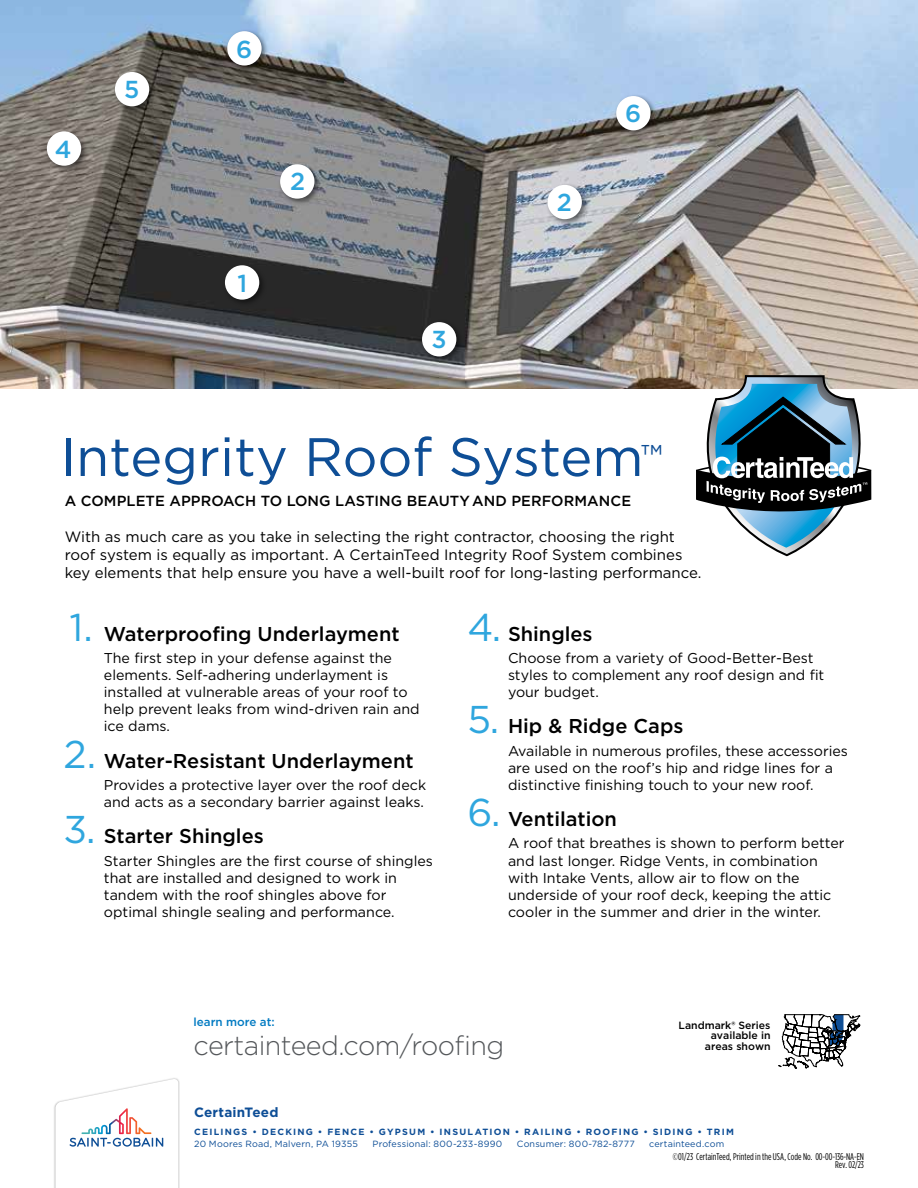
<style>
.page{position:relative;width:918px;height:1188px;background:#fff}
.page>*{position:absolute;margin:0;border:0;box-sizing:border-box;transform-origin:0 0}
.t1{font:54px "Gotham";color:#0e4e96}
.t2{font:300 27px "Gotham";letter-spacing:-.02em;color:#54575a}
.t3{font:500 24.6px "Gotham";color:#2fa6de}
.t4{font:500 20.1px "Gotham";color:#000}
.t5{font:15px/18px "Gotham";color:#000}
.t6{font:500 14.7px "Gotham";letter-spacing:.005em;color:#000}
.t7{font:14.25px/17.1px "Gotham";color:#000}
.t8{font:700 13.5px "Gotham";letter-spacing:.015em;color:#0e4e96}
.t9{font:500 11.7px "Gotham";color:#007ac2}
.t10{font:500 10.5px/10.8px "Gotham";color:#000;text-align:right}
.t11{font:9.75px/8.2px "Gotham Condensed";letter-spacing:.005em;color:#000;text-align:right}
.t12{font:9px "Gotham";letter-spacing:.02em;color:#0e4e96}
.t13{font:700 9px "Gotham";letter-spacing:.135em;color:#0e4e96}
.s1{font-weight:400;font-size:38.7px;color:#2fa6de}
</style>
<div class="page">
<img style="left:0;top:0;width:918px;height:389px">
<div style="left:112px;top:69px;width:45px;height:45px;background:#000;opacity:.5"></div>
<div style="left:115px;top:72px;width:34px;height:34px;background:#fff;border-radius:50%"></div>
<div style="left:225px;top:29px;width:45px;height:44px;background:#000;opacity:.5"></div>
<div style="left:227px;top:31px;width:35px;height:35px;background:#fff;border-radius:50%"></div>
<div style="left:44px;top:129px;width:45px;height:45px;background:#000;opacity:.5"></div>
<div style="left:47px;top:131px;width:34px;height:35px;background:#fff;border-radius:50%"></div>
<div style="left:278px;top:162px;width:44px;height:45px;background:#000;opacity:.5"></div>
<div style="left:280px;top:164px;width:34px;height:35px;background:#fff;border-radius:50%"></div>
<div style="left:545px;top:182px;width:45px;height:45px;background:#000;opacity:.5"></div>
<div style="left:548px;top:185px;width:34px;height:34px;background:#fff;border-radius:50%"></div>
<div style="left:419px;top:320px;width:45px;height:44px;background:#000;opacity:.5"></div>
<div style="left:422px;top:322px;width:34px;height:34px;background:#fff;border-radius:50%"></div>
<div style="left:614px;top:93px;width:44px;height:45px;background:#000;opacity:.5"></div>
<div style="left:616px;top:96px;width:35px;height:34px;background:#fff;border-radius:50%"></div>
<div style="left:222px;top:263px;width:45px;height:45px;background:#000;opacity:.5"></div>
<div style="left:225px;top:265px;width:34px;height:35px;background:#fff;border-radius:50%"></div>
<svg style="left:677px;top:375px;width:208px;height:181px"></svg>
<svg style="left:779px;top:1015px;width:81px;height:54px"></svg>
<div style="left:53px;top:1077px;width:127px;height:111px;background:#000;opacity:.3"></div>
<svg style="left:55px;top:1079px;width:123px;height:109px"></svg>
<h3 class="t3" style="left:55px;top:133px;width:18px">4</h3>
<h3 class="t3" style="left:124px;top:73px;width:17px">5</h3>
<h3 class="t3" style="left:236px;top:33px;width:18px">6</h3>
<h3 class="t3" style="left:237px;top:267px;width:11px">1</h3>
<h3 class="t3" style="left:290px;top:165px;width:17px">2</h3>
<h3 class="t3" style="left:431px;top:323px;width:17px">3</h3>
<h3 class="t3" style="left:557px;top:186px;width:17px">2</h3>
<h3 class="t3" style="left:625px;top:97px;width:18px">6</h3>
<h1 class="t1" style="left:60px;top:422px;width:604px">Integrity Roof System<sup>™</sup></h1>
<p class="t6" style="left:65px;top:491px;width:568px">A COMPLETE APPROACH TO LONG LASTING BEAUTY AND PERFORMANCE</p>
<p class="t5" style="left:65px;top:527px;width:638px">With as much care as you take in selecting the right contractor, choosing the right roof system is equally as important. A CertainTeed Integrity Roof System combines key elements that help ensure you have a well-built roof for long-lasting performance.</p>
<h3 class="t4" style="left:70px;top:620px;width:332px"><span class="s1">1.</span> Waterproofing Underlayment</h3>
<p class="t7" style="left:104px;top:649px;width:317px">The first step in your defense against the elements. Self-adhering underlayment is installed at vulnerable areas of your roof to help prevent leaks from wind-driven rain and ice dams.</p>
<h3 class="t4" style="left:64px;top:747px;width:352px"><span class="s1">2.</span> Water-Resistant Underlayment</h3>
<p class="t7" style="left:104px;top:776px;width:324px">Provides a protective layer over the roof deck and acts as a secondary barrier against leaks.</p>
<h3 class="t4" style="left:64px;top:823px;width:202px"><span class="s1">3.</span> Starter Shingles</h3>
<p class="t7" style="left:104px;top:852px;width:331px">Starter Shingles are the first course of shingles that are installed and designed to work in tandem with the roof shingles above for optimal shingle sealing and performance.</p>
<h3 class="t4" style="left:468px;top:620px;width:127px"><span class="s1">4.</span> Shingles</h3>
<p class="t7" style="left:508px;top:649px;width:318px">Choose from a variety of Good-Better-Best styles to complement any roof design and fit your budget.</p>
<h3 class="t4" style="left:468px;top:713px;width:217px"><span class="s1">5.</span> Hip &amp; Ridge Caps</h3>
<p class="t7" style="left:508px;top:742px;width:341px">Available in numerous profiles, these accessories are used on the roof’s hip and ridge lines for a distinctive finishing touch to your new roof.</p>
<h3 class="t4" style="left:468px;top:806px;width:151px"><span class="s1">6.</span> Ventilation</h3>
<p class="t7" style="left:508px;top:835px;width:338px">A roof that breathes is shown to perform better and last longer. Ridge Vents, in combination with Intake Vents, allow air to flow on the underside of your roof deck, keeping the attic cooler in the summer and drier in the winter.</p>
<p class="t9" style="left:194px;top:1014px;width:83px">learn more at:</p>
<h2 class="t2" style="left:194px;top:1028px;width:312px">certainteed.com/roofing</h2>
<p class="t10" style="left:679px;top:1019px;width:93px">Landmark® Series available in<br>areas shown</p>
<p class="t8" style="left:194px;top:1103px;width:86px">CertainTeed</p>
<p class="t13" style="left:194px;top:1125px;width:541px">CEILINGS • DECKING • FENCE • GYPSUM • INSULATION • RAILING • ROOFING • SIDING • TRIM</p>
<p class="t12" style="left:194px;top:1138px;width:165px">20 Moores Road, Malvern, PA 19355</p>
<p class="t12" style="left:373px;top:1138px;width:131px">Professional: 800-233-8990</p>
<p class="t12" style="left:517px;top:1138px;width:119px">Consumer: 800-782-8777</p>
<p class="t12" style="left:649px;top:1138px;width:77px">certainteed.com</p>
<p class="t11" style="left:673px;top:1152px;width:193px">©01/23 CertainTeed, Printed in the USA, Code No. 00-00-136-NA-EN<br>Rev. 02/23</p>
</div>
